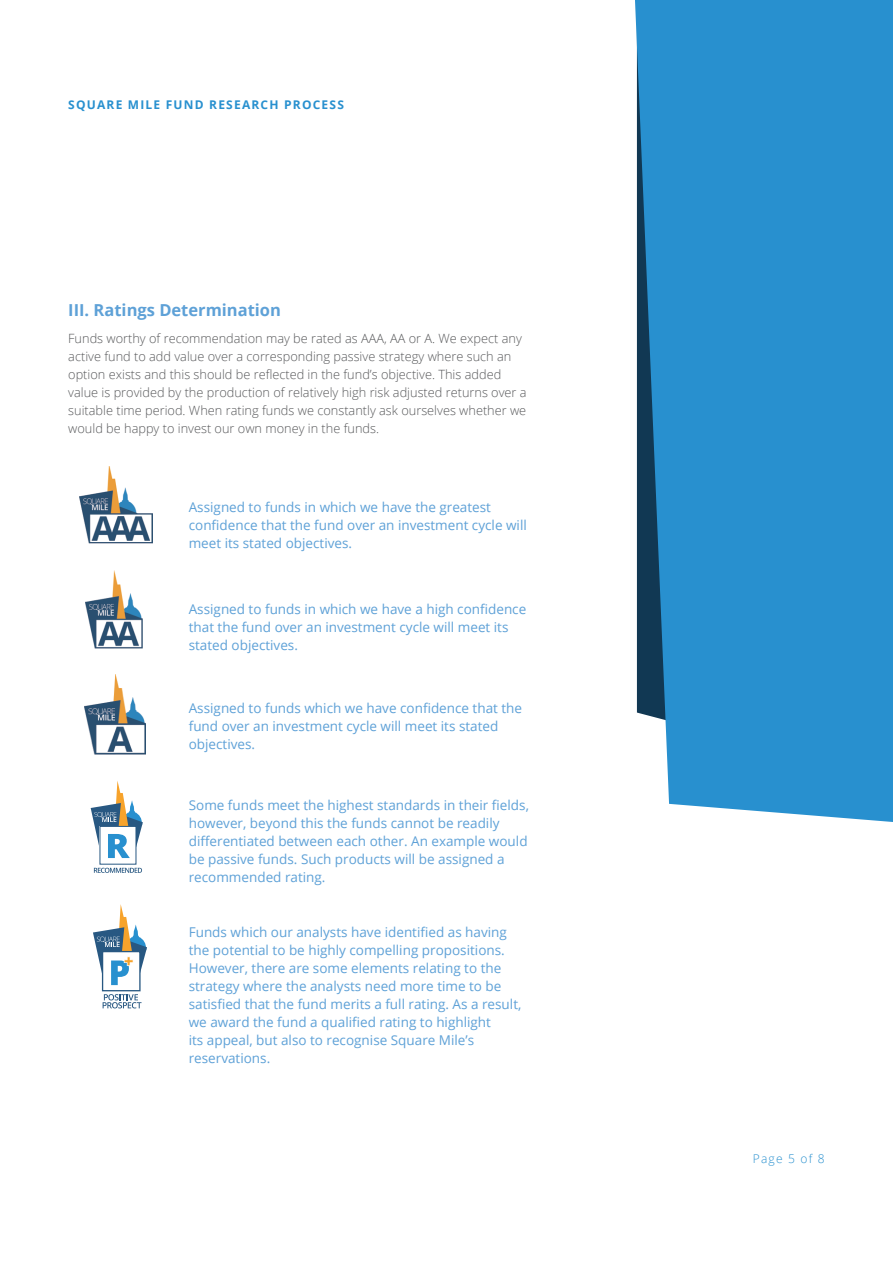
<style>
.page{position:relative;width:893px;height:1263px;background:#fff}
.page>*{position:absolute;margin:0;border:0;box-sizing:border-box;transform-origin:0 0}
.SUBHEADINGS{font:700 16.5px "Open Sans";color:#5ea1d7}
.BODY_-_8_5___12{font:13.5px/18px "Open Sans";color:#5ea1d7}
.BODY_-_8_5___12-2{font:300 12.75px/18px "Open Sans";color:#57585a}
.t1{font:700 12px "Open Sans";letter-spacing:.1em;color:#2890cf}
.t2{font:300 12px "Open Sans";letter-spacing:.1em;color:#2890cf}
</style>
<div class="page">
<img style="left:80px;top:466px;width:72px;height:78px">
<img style="left:86px;top:571px;width:56px;height:78px">
<img style="left:85px;top:675px;width:61px;height:80px">
<svg style="left:91px;top:781px;width:52px;height:77px"></svg>
<svg style="left:94px;top:868px;width:48px;height:5px"></svg>
<div style="left:102px;top:951px;width:39px;height:40px;border:1px solid #285882"></div>
<svg style="left:103px;top:994px;width:39px;height:14px"></svg>
<svg style="left:93px;top:904px;width:54px;height:81px"></svg>
<svg style="left:635px;top:0;width:258px;height:822px;background:#2d8fca"></svg>
<p class="t1" style="left:68px;top:96px;width:277px">SQUARE MILE FUND RESEARCH PROCESS</p>
<p class="SUBHEADINGS" style="left:68px;top:298px;width:214px">III. Ratings Determination</p>
<p class="BODY_-_8_5___12-2" style="left:68px;top:329px;width:460px">Funds worthy of recommendation may be rated as AAA, AA or A. We expect any active fund to add value over a corresponding passive strategy where such an option exists and this should be reflected in the fund’s objective. This added value is provided by the production of relatively high risk adjusted returns over a suitable time period. When rating funds we constantly ask ourselves whether we would be happy to invest our own money in the funds.</p>
<p class="BODY_-_8_5___12" style="left:189px;top:498px;width:340px">Assigned to funds in which we have the greatest confidence that the fund over an investment cycle will meet its stated objectives.</p>
<p class="BODY_-_8_5___12" style="left:189px;top:600px;width:339px">Assigned to funds in which we have a high confidence that the fund over an investment cycle will meet its stated objectives.</p>
<p class="BODY_-_8_5___12" style="left:189px;top:699px;width:335px">Assigned to funds which we have confidence that the fund over an investment cycle will meet its stated objectives.</p>
<p class="BODY_-_8_5___12" style="left:189px;top:796px;width:342px">Some funds meet the highest standards in their fields, however, beyond this the funds cannot be readily differentiated between each other. An example would be passive funds. Such products will be assigned a recommended rating.</p>
<p class="BODY_-_8_5___12" style="left:189px;top:923px;width:334px">Funds which our analysts have identified as having the potential to be highly compelling propositions.<br>However, there are some elements relating to the strategy where the analysts need more time to be satisfied that the fund merits a full rating. As a result, we award the fund a qualified rating to highlight<br>its appeal, but also to recognise Square Mile’s reservations.</p>
<p class="t2" style="left:753px;top:1151px;width:73px">Page 5 of 8</p>
</div>
